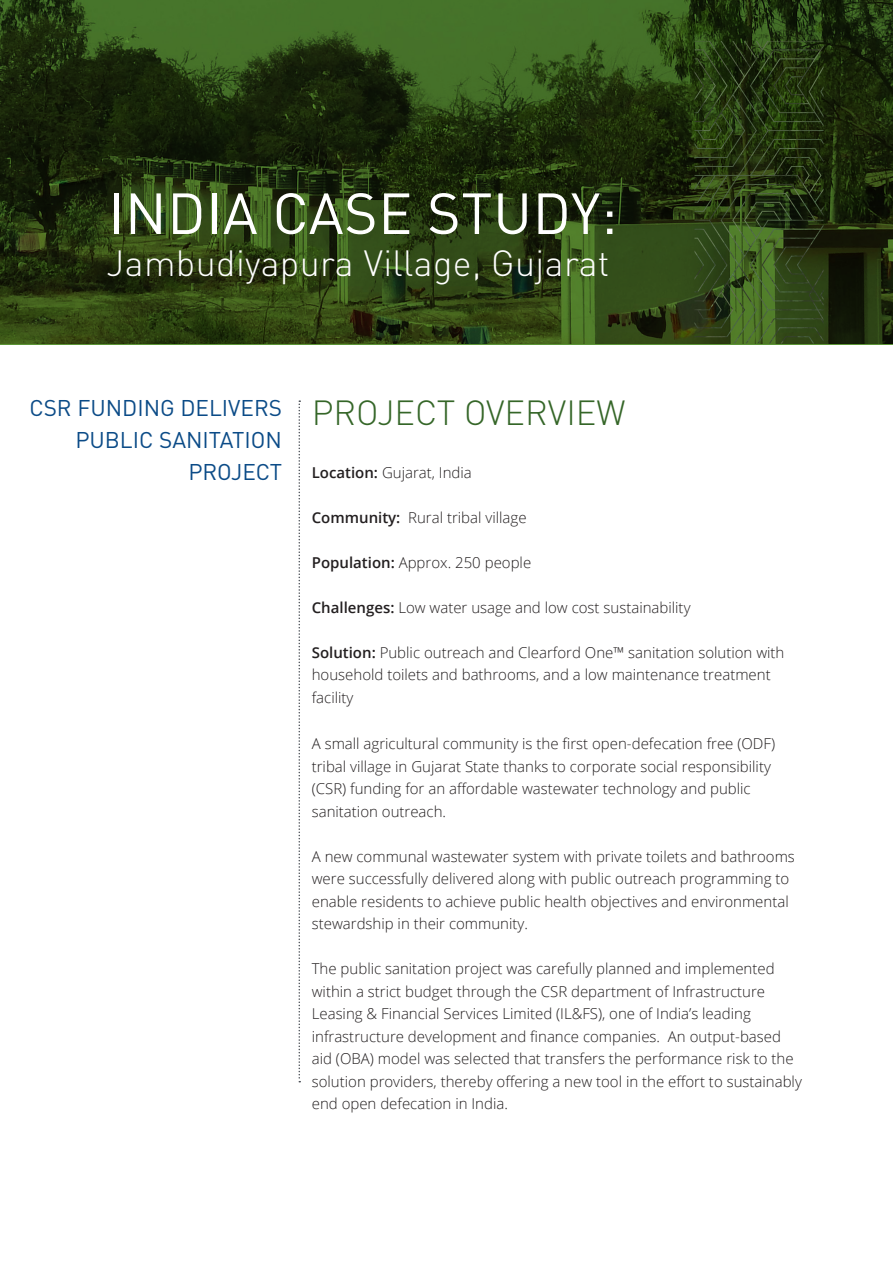
<style>
.page{position:relative;width:893px;height:1263px;background:#fff}
.page>*{position:absolute;margin:0;border:0;box-sizing:border-box;transform-origin:0 0}
.Section_Names{font:57px "DIN Pro";letter-spacing:.01em;color:#fff}
.t1{font:300 36px "DIN";letter-spacing:.01em;color:#fff}
.t2{font:300 34.5px "DIN";color:#356628}
.t3{font:22.5px/31.5px "DIN";color:#0b4b87;text-align:right}
.t4{font:300 15px/22.5px "Open Sans";color:#231f20}
.s1{font-weight:600}
</style>
<div class="page">
<img style="left:0;top:0;width:893px;height:343px">
<img style="left:694px;top:41px;width:129px;height:302px">
<svg style="left:298px;top:400px;width:2px;height:682px"></svg>
<p class="Section_Names" style="left:108px;top:175px;width:511px">INDIA CASE STUDY:</p>
<p class="t1" style="left:106px;top:241px;width:505px">Jambudiyapura Village, Gujarat</p>
<p class="t3" style="left:29px;top:392px;width:254px">CSR FUNDING DELIVERS<br>PUBLIC SANITATION<br>PROJECT</p>
<p class="t2" style="left:312px;top:392px;width:315px">PROJECT OVERVIEW</p>
<p class="t4" style="left:312px;top:461px;width:162px"><span class="s1">Location:</span> Gujarat, India</p>
<p class="t4" style="left:312px;top:506px;width:216px"><span class="s1">Community:</span> Rural tribal village</p>
<p class="t4" style="left:312px;top:551px;width:221px"><span class="s1">Population:</span> Approx. 250 people</p>
<p class="t4" style="left:312px;top:596px;width:380px"><span class="s1">Challenges:</span> Low water usage and low cost sustainability</p>
<p class="t4" style="left:312px;top:641px;width:474px"><span class="s1">Solution:</span> Public outreach and Clearford One™ sanitation solution with household toilets and bathrooms, and a low maintenance treatment facility</p>
<p class="t4" style="left:312px;top:732px;width:465px">A small agricultural community is the first open-defecation free (ODF) tribal village in Gujarat State thanks to corporate social responsibility (CSR) funding for an affordable wastewater technology and public sanitation outreach.</p>
<p class="t4" style="left:312px;top:845px;width:485px">A new communal wastewater system with private toilets and bathrooms were successfully delivered along with public outreach programming to enable residents to achieve public health objectives and environmental stewardship in their community.</p>
<p class="t4" style="left:312px;top:957px;width:492px">The public sanitation project was carefully planned and implemented within a strict budget through the CSR department of Infrastructure Leasing &amp; Financial Services Limited (IL&amp;FS), one of India’s leading infrastructure development and finance companies. An output-based aid (OBA) model was selected that transfers the performance risk to the solution providers, thereby offering a new tool in the effort to sustainably end open defecation in India.</p>
</div>
